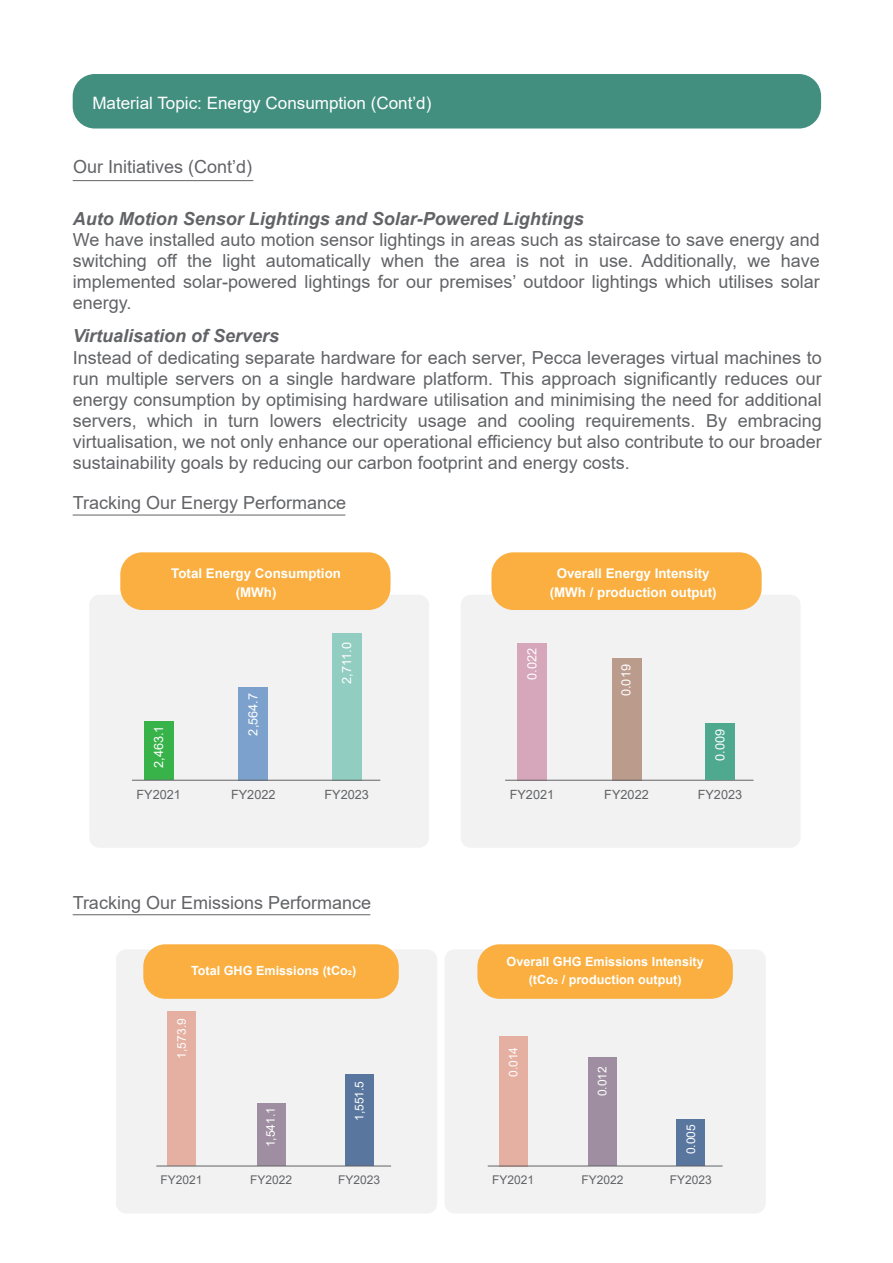
<style>
.page{position:relative;width:893px;height:1263px;background:#fff}
.page>*{position:absolute;margin:0;border:0;box-sizing:border-box;transform-origin:0 0}
.t1{font:18px/21px "Arial";color:#626366;text-align:justify}
.t2{font:italic 700 18px "Arial";color:#626366}
.t3{font:17.1px "Arial";color:#fff}
.t4{font:700 13.35px/18.8px "Arial";color:#fff;text-align:center}
.t5{font:12.75px "Arial";color:#626366}
.t6{font:12.75px "Arial";color:#fff}
.t7{font:700 12.6px/17.7px "Arial";color:#fff;text-align:center}
.t8{font:12px "Arial";color:#626366}
.t9{font:12px "Arial";color:#fff}
</style>
<div class="page">
<div style="left:73px;top:74px;width:748px;height:55px;background:#428f80;border-radius:22px"></div>
<hr style="left:73px;top:515px;width:272px;height:1px;background:#626366">
<hr style="left:73px;top:180px;width:180px;height:1px;background:#626366">
<div style="left:89px;top:595px;width:340px;height:253px;background:#f2f2f2;border-radius:10px"></div>
<div style="left:461px;top:595px;width:340px;height:253px;background:#f2f2f2;border-radius:10px"></div>
<div style="left:120px;top:552px;width:270px;height:58px;background:#faaf40;border-radius:22px"></div>
<div style="left:491px;top:552px;width:271px;height:58px;background:#faaf40;border-radius:22px"></div>
<div style="left:144px;top:721px;width:30px;height:59px;background:#37b34a"></div>
<div style="left:238px;top:687px;width:30px;height:93px;background:#7da1cd"></div>
<div style="left:332px;top:633px;width:30px;height:147px;background:#92cdc1"></div>
<hr style="left:132px;top:780px;width:248px;height:1px;background:#626366">
<div style="left:517px;top:643px;width:30px;height:137px;background:#d6a6ba"></div>
<div style="left:612px;top:658px;width:29px;height:122px;background:#bb9b8c"></div>
<hr style="left:505px;top:780px;width:249px;height:1px;background:#626366">
<div style="left:705px;top:723px;width:30px;height:57px;background:#4ea98f"></div>
<hr style="left:73px;top:914px;width:297px;height:1px;background:#626366">
<div style="left:116px;top:949px;width:321px;height:264px;background:#f2f2f2;border-radius:10px"></div>
<div style="left:143px;top:944px;width:256px;height:55px;background:#faaf40;border-radius:22px"></div>
<div style="left:168px;top:1012px;width:28px;height:154px;background:#e5afa1"></div>
<div style="left:257px;top:1103px;width:28px;height:63px;background:#9f8ea1"></div>
<div style="left:345px;top:1074px;width:28px;height:92px;background:#59769f"></div>
<hr style="left:156px;top:1166px;width:235px;height:1px;background:#626366">
<div style="left:444px;top:949px;width:322px;height:264px;background:#f2f2f2;border-radius:10px"></div>
<div style="left:477px;top:944px;width:256px;height:55px;background:#faaf40;border-radius:22px"></div>
<div style="left:499px;top:1036px;width:28px;height:130px;background:#e5afa1"></div>
<div style="left:588px;top:1057px;width:29px;height:109px;background:#9f8ea1"></div>
<div style="left:677px;top:1120px;width:28px;height:46px;background:#59769f"></div>
<hr style="left:488px;top:1166px;width:234px;height:1px;background:#626366">
<p class="t3" style="left:92px;top:91px;width:341px">Material Topic: Energy Consumption (Cont’d)</p>
<p class="t1" style="left:73px;top:156px;width:181px">Our Initiatives (Cont’d)</p>
<p class="t2" style="left:73px;top:207px;width:513px">Auto Motion Sensor Lightings and Solar-Powered Lightings</p>
<p class="t1" style="left:73px;top:230px;width:749px">We have installed auto motion sensor lightings in areas such as staircase to save energy and switching off the light automatically when the area is not in use. Additionally, we have implemented solar-powered lightings for our premises’ outdoor lightings which utilises solar energy.</p>
<p class="t2" style="left:73px;top:324px;width:208px">Virtualisation of Servers</p>
<p class="t1" style="left:73px;top:347px;width:751px">Instead of dedicating separate hardware for each server, Pecca leverages virtual machines to run multiple servers on a single hardware platform. This approach significantly reduces our energy consumption by optimising hardware utilisation and minimising the need for additional servers, which in turn lowers electricity usage and cooling requirements. By embracing virtualisation, we not only enhance our operational efficiency but also contribute to our broader sustainability goals by reducing our carbon footprint and energy costs.</p>
<p class="t1" style="left:73px;top:492px;width:275px">Tracking Our Energy Performance</p>
<p class="t4" style="left:171px;top:564px;width:171px">Total Energy Consumption (MWh)</p>
<p class="t6" style="left:150px;top:768px;width:44px;rotate:-90deg">2,463.1</p>
<p class="t6" style="left:244px;top:735px;width:44px;rotate:-90deg">2,564.7</p>
<p class="t6" style="left:338px;top:684px;width:43px;rotate:-90deg">2,711.0</p>
<p class="t5" style="left:137px;top:786px;width:46px">FY2021</p>
<p class="t5" style="left:231px;top:786px;width:46px">FY2022</p>
<p class="t5" style="left:324px;top:786px;width:46px">FY2023</p>
<p class="t1" style="left:73px;top:892px;width:300px">Tracking Our Emissions Performance</p>
<p class="t7" style="left:191px;top:962px;width:167px">Total GHG Emissions (tCo2)</p>
<p class="t9" style="left:173px;top:1058px;width:42px;rotate:-90deg">1,573.9</p>
<p class="t9" style="left:262px;top:1147px;width:42px;rotate:-90deg">1,541.1</p>
<p class="t9" style="left:351px;top:1121px;width:42px;rotate:-90deg">1,551.5</p>
<p class="t8" style="left:161px;top:1171px;width:44px">FY2021</p>
<p class="t8" style="left:250px;top:1171px;width:44px">FY2022</p>
<p class="t8" style="left:338px;top:1171px;width:44px">FY2023</p>
<p class="t4" style="left:550px;top:564px;width:168px">Overall Energy Intensity (MWh / production output)</p>
<p class="t6" style="left:523px;top:680px;width:33px;rotate:-90deg">0.022</p>
<p class="t6" style="left:617px;top:696px;width:33px;rotate:-90deg">0.019</p>
<p class="t6" style="left:711px;top:761px;width:33px;rotate:-90deg">0.009</p>
<p class="t5" style="left:510px;top:786px;width:46px">FY2021</p>
<p class="t5" style="left:604px;top:786px;width:46px">FY2022</p>
<p class="t5" style="left:698px;top:786px;width:46px">FY2023</p>
<p class="t7" style="left:507px;top:953px;width:199px">Overall GHG Emissions Intensity (tCo2 / production output)</p>
<p class="t9" style="left:505px;top:1077px;width:32px;rotate:-90deg">0.014</p>
<p class="t9" style="left:594px;top:1096px;width:32px;rotate:-90deg">0.012</p>
<p class="t9" style="left:682px;top:1154px;width:32px;rotate:-90deg">0.005</p>
<p class="t8" style="left:492px;top:1171px;width:44px">FY2021</p>
<p class="t8" style="left:581px;top:1171px;width:44px">FY2022</p>
<p class="t8" style="left:670px;top:1171px;width:44px">FY2023</p>
</div>
